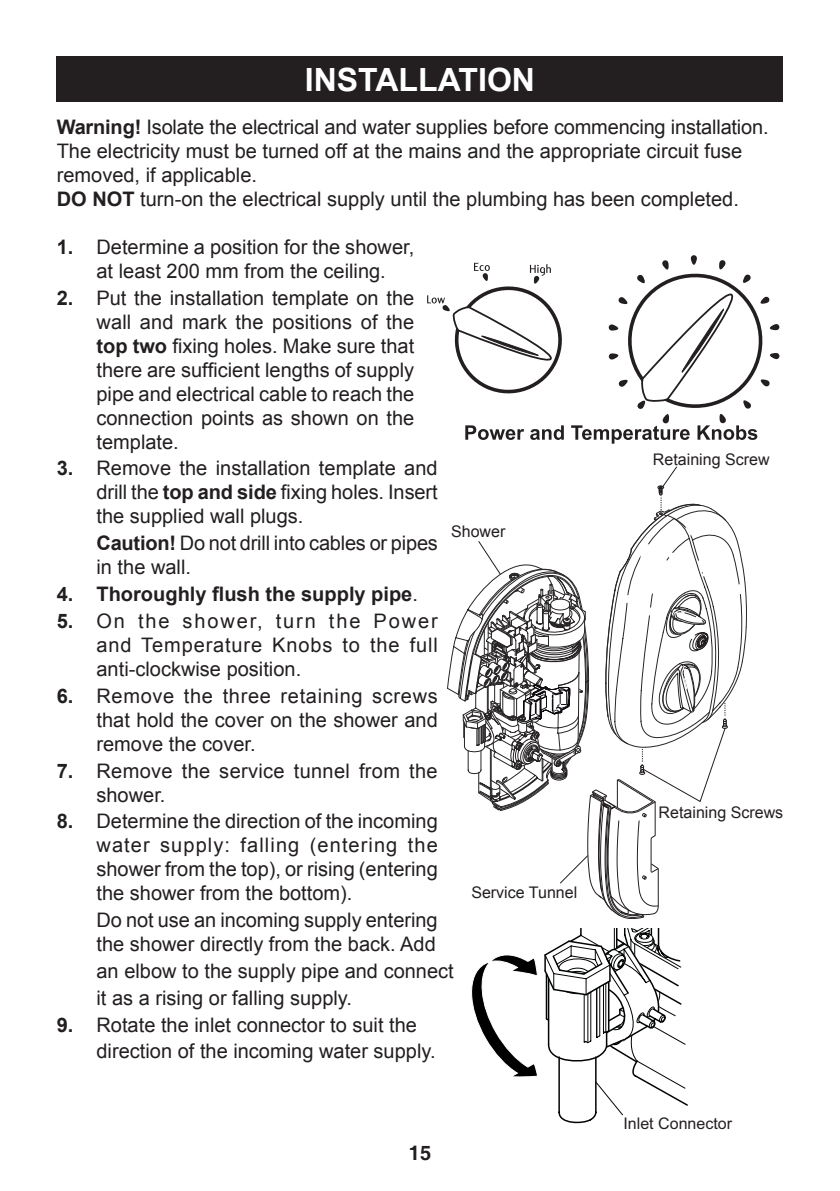
<style>
.page{position:relative;width:840px;height:1191px;background:#fff}
.page>*{position:absolute;margin:0;border:0;box-sizing:border-box;transform-origin:0 0}
.Heading_1{font:700 32px "Arial";color:#fff}
._1_2_3{font:20px/24px "Arial";color:#231f20;text-align:justify}
._1_2_3-2{font:700 20px "Arial";color:#231f20}
.t1{font:700 20px "Helvetica";color:#231f20}
.t2{font:16px "Arial";color:#231f20}
.s1{font-weight:700}
.s2{font-weight:400}
</style>
<div class="page">
<div style="left:57px;top:57px;width:725px;height:45px;background:#231f20"></div>
<svg style="left:471px;top:928px;width:217px;height:196px"></svg>
<div style="left:690px;top:255px;width:6px;height:10px;background:#231f20;border-radius:3px"></div>
<svg style="left:427px;top:258px;width:352px;height:186px"></svg>
<svg style="left:447px;top:485px;width:299px;height:434px"></svg>
<p class="Heading_1" style="left:305px;top:59px;width:231px">INSTALLATION</p>
<p class="_1_2_3" style="left:57px;top:115px;width:713px;text-align:left"><span class="s1">Warning!</span> Isolate the electrical and water supplies before commencing installation.<br>The electricity must be turned off at the mains and the appropriate circuit fuse removed, if applicable.</p>
<p class="_1_2_3" style="left:57px;top:187px;width:683px"><span class="s1">DO NOT</span> turn-on the electrical supply until the plumbing has been completed.</p>
<p class="_1_2_3" style="left:57px;top:235px;width:359px;text-align:center"><span class="s1">1.</span> Determine a position for the shower, at least 200 mm from the ceiling.</p>
<p class="_1_2_3" style="left:96px;top:286px;width:319px;text-indent:-40px"><span class="s1">2.</span> Put the installation template on the wall and mark the positions of the <span class="s1">top two</span> fixing holes. Make sure that there are sufficient lengths of supply pipe and electrical cable to reach the connection points as shown on the template.</p>
<p class="_1_2_3" style="left:96px;top:456px;width:342px;text-indent:-40px"><span class="s1">3.</span> Remove the installation template and drill the <span class="s1">top and side</span> fixing holes. Insert the supplied wall plugs.</p>
<p class="_1_2_3" style="left:96px;top:531px;width:343px"><span class="s1">Caution!</span> Do not drill into cables or pipes in the wall.</p>
<p class="_1_2_3-2" style="left:57px;top:581px;width:362px">4. Thoroughly flush the supply pipe<span class="s2">.</span></p>
<p class="_1_2_3" style="left:96px;top:609px;width:342px;text-indent:-40px"><span class="s1">5.</span> On the shower, turn the Power and Temperature Knobs to the full anti‑clockwise position.</p>
<p class="_1_2_3" style="left:96px;top:684px;width:342px;text-indent:-40px"><span class="s1">6.</span> Remove the three retaining screws that hold the cover on the shower and remove the cover.</p>
<p class="_1_2_3" style="left:96px;top:758px;width:342px;text-indent:-40px"><span class="s1">7.</span> Remove the service tunnel from the shower.</p>
<p class="_1_2_3" style="left:96px;top:809px;width:343px;text-indent:-40px"><span class="s1">8.</span> Determine the direction of the incoming water supply: falling (entering the shower from the top), or rising (entering the shower from the bottom).</p>
<p class="_1_2_3" style="left:96px;top:908px;width:342px">Do not use an incoming supply entering the shower directly from the back. Add</p>
<p class="_1_2_3" style="left:96px;top:959px;width:358px">an elbow to the supply pipe and connect</p>
<p class="_1_2_3" style="left:96px;top:986px;width:257px">it as a rising or falling supply.</p>
<p class="_1_2_3" style="left:57px;top:1012px;width:361px"><span class="s1">9.</span> Rotate the inlet connector to suit the</p>
<p class="_1_2_3" style="left:96px;top:1039px;width:340px">direction of the incoming water supply.</p>
<p class="t2" style="left:652px;top:449px;width:118px">Retaining Screw</p>
<p class="t2" style="left:451px;top:521px;width:56px">Shower</p>
<p class="t2" style="left:658px;top:802px;width:126px">Retaining Screws</p>
<p class="t2" style="left:471px;top:882px;width:107px">Service Tunnel</p>
<p class="t1" style="left:408px;top:1141px;width:24px">15</p>
<p class="t2" style="left:623px;top:1113px;width:110px">Inlet Connector</p>
</div>
